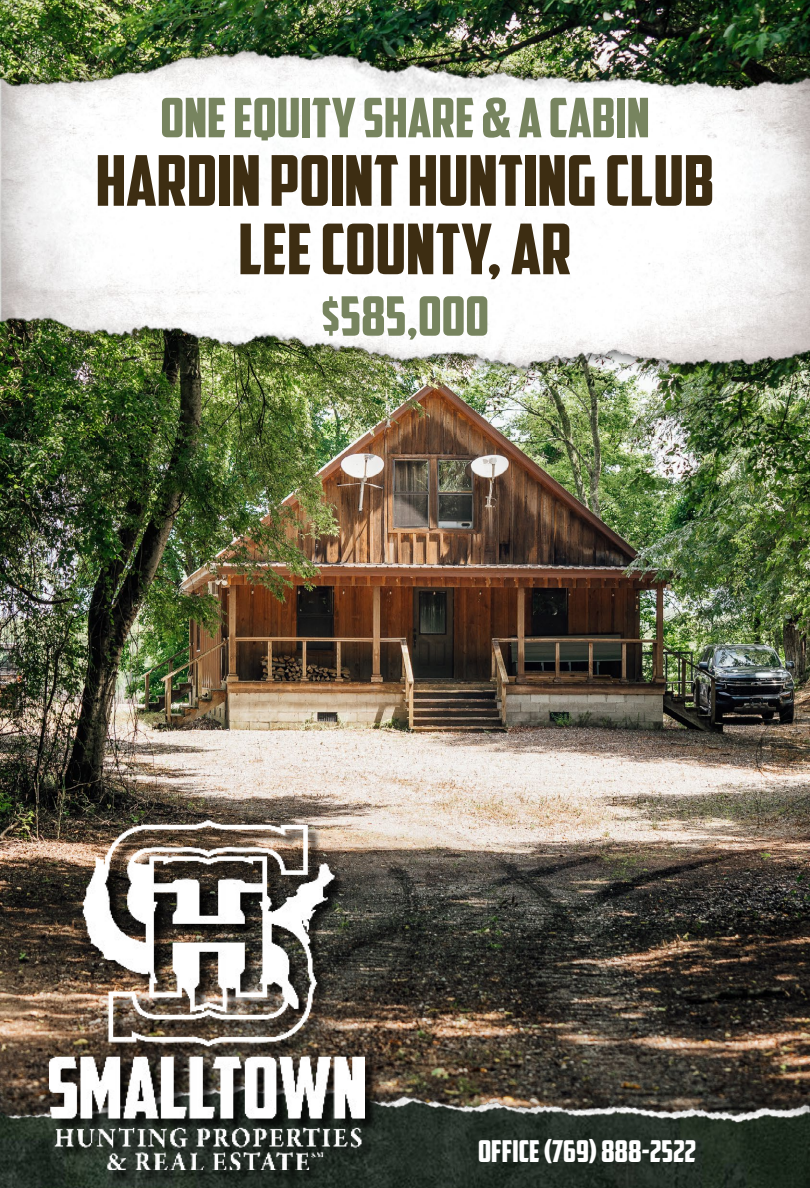
<style>
.page{position:relative;width:810px;height:1188px;background:#fff}
.page>*{position:absolute;margin:0;border:0;box-sizing:border-box;transform-origin:0 0}
.t1{font:69.8px/68.4px "American Captain";color:#3d2d12;text-align:center}
.t2{font:54.4px "American Captain";color:#77845f}
.t3{font:30px "American Captain";color:#fff}
</style>
<div class="page">
<img style="left:0;top:387px;width:810px;height:665px">
<img style="left:0;top:0;width:810px;height:387px">
<img style="left:0;top:1052px;width:810px;height:136px">
<div style="left:52px;top:823px;width:326px;height:361px;background:#000;opacity:.75"></div>
<img style="left:49px;top:820px;width:316px;height:350px">
<p class="t2" style="left:160px;top:85px;width:491px">ONE EQUITY SHARE &amp; A CABIN</p>
<p class="t1" style="left:96px;top:146px;width:620px">HARDIN POINT HUNTING CLUB<br>LEE COUNTY, AR</p>
<p class="t2" style="left:321px;top:283px;width:169px">$585,000</p>
<p class="t3" style="left:478px;top:1134px;width:220px">OFFICE (769) 888-2522</p>
</div>
